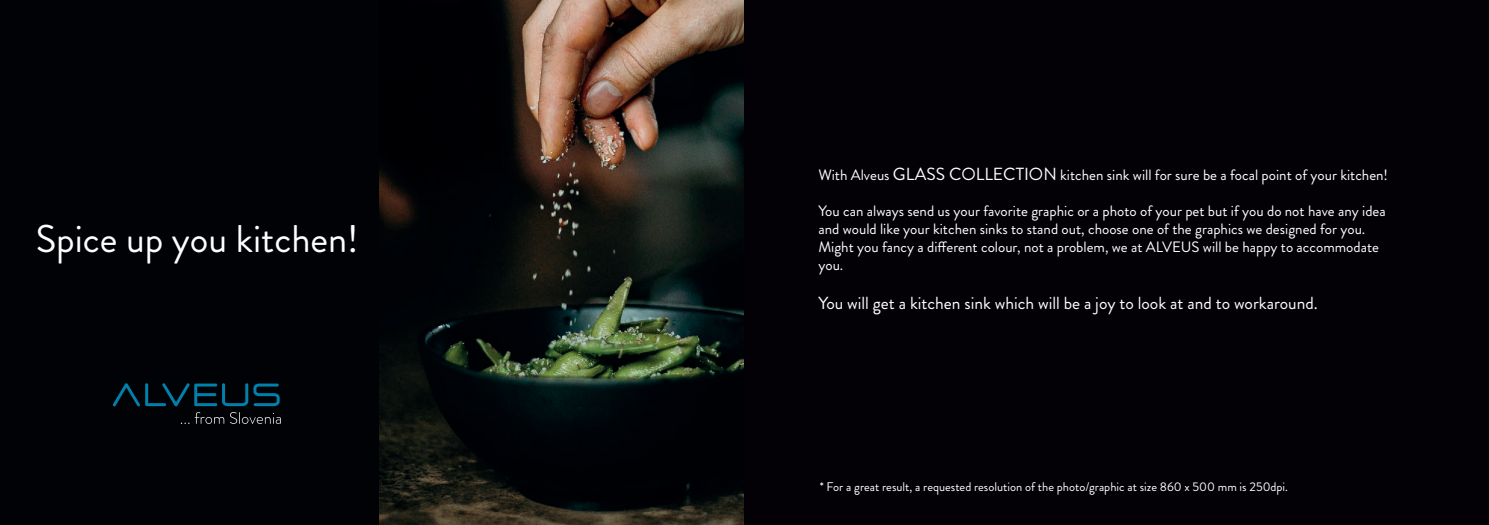
<style>
.page{position:relative;width:1489px;height:525px;background:#fff}
.page>*{position:absolute;margin:0;border:0;box-sizing:border-box;transform-origin:0 0}
.t1{font:38.5px "Brandon Grotesque";color:#fff}
.t2{font:17.5px "Brandon Grotesque";color:#fff}
.t3{font:15px/18px "Brandon Grotesque";color:#fff}
.t4{font:12.5px "Brandon Grotesque";color:#fff}
.s1{font-size:17.5px}
</style>
<div class="page">
<div style="left:0;top:0;width:744px;height:524px;background:#000206"></div>
<img style="left:379px;top:0;width:365px;height:524px">
<div style="left:744px;top:0;width:744px;height:524px;background:#030106"></div>
<svg style="left:112px;top:383px;width:168px;height:23px"></svg>
<svg style="left:195px;top:412px;width:29px;height:11px"></svg>
<svg style="left:230px;top:412px;width:51px;height:11px"></svg>
<p class="t1" style="left:36px;top:212px;width:324px">Spice up you kitchen!</p>
<p class="t3" style="left:818px;top:166px;width:571px">With Alveus <span class="s1">GLASS COLLECTION</span> kitchen sink will for sure be a focal point of your kitchen!</p>
<p class="t3" style="left:818px;top:202px;width:568px">You can always send us your favorite graphic or a photo of your pet but if you do not have any idea and would like your kitchen sinks to stand out, choose one of the graphics we designed for you.<br>Might you fancy a different colour, not a problem, we at ALVEUS will be happy to accommodate you.</p>
<p class="t2" style="left:818px;top:291px;width:501px">You will get a kitchen sink which will be a joy to look at and to workaround.</p>
<p class="t4" style="left:819px;top:478px;width:470px">* For a great result, a requested resolution of the photo/graphic at size 860 x 500 mm is 250dpi.</p>
</div>
